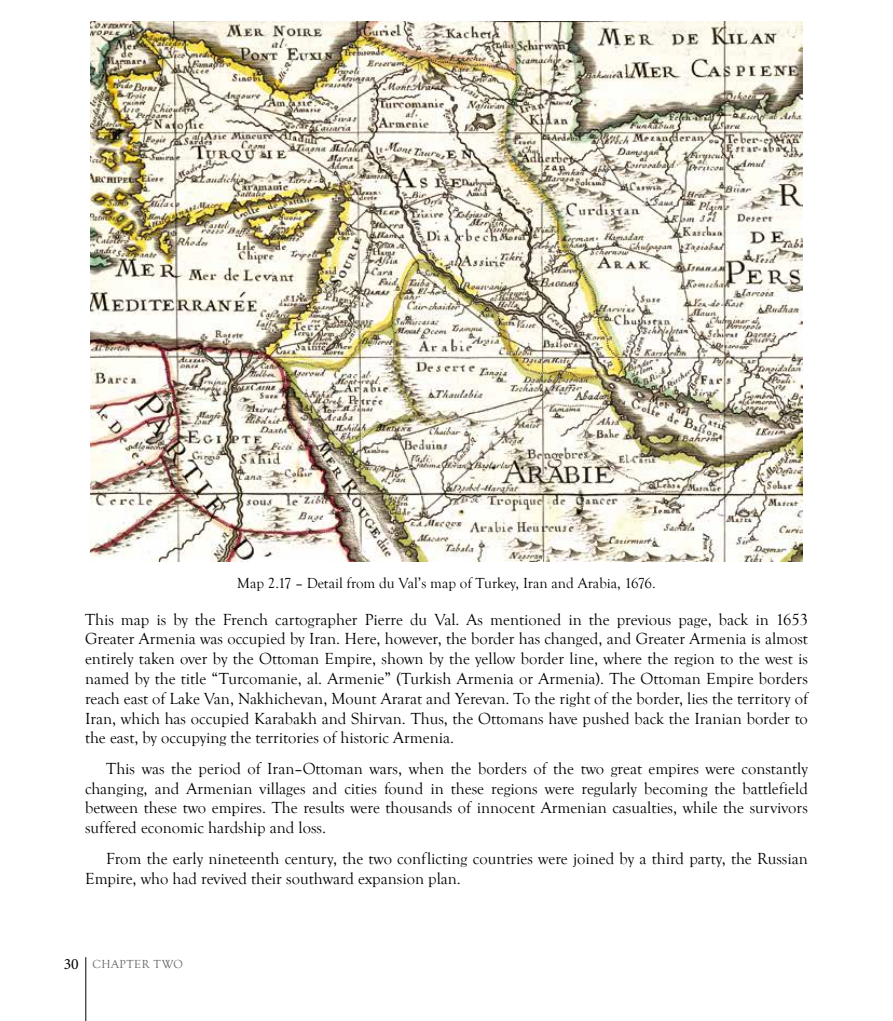
<style>
.page{position:relative;width:893px;height:1021px;background:#fff}
.page>*{position:absolute;margin:0;border:0;box-sizing:border-box;transform-origin:0 0}
.t1{font:16.5px/19.8px "Goudy Old Style T";color:#000;text-align:justify}
.t2{font:15px "Goudy Old Style T";color:#000}
.t3{font:12px "Goudy Old Style T";letter-spacing:.04em;color:#646567}
.s1{font-family:"Minion Pro";font-size:15.75px;color:#000}
</style>
<div class="page">
<img style="left:90px;top:21px;width:713px;height:540px">
<hr style="left:85px;top:957px;width:1px;height:63px;background:#000">
<p class="t2" style="left:237px;top:574px;width:420px">Map 2.17 – Detail from du Val’s map of Turkey, Iran and Arabia, 1676.</p>
<p class="t1" style="left:85px;top:609px;width:724px">This map is by the French cartographer Pierre du Val. As mentioned in the previous page, back in 1653<br>Greater Armenia was occupied by Iran. Here, however, the border has changed, and Greater Armenia is almost entirely taken over by the Ottoman Empire, shown by the yellow border line, where the region to the west is named by the title “Turcomanie, al. Armenie” (Turkish Armenia or Armenia). The Ottoman Empire borders reach east of Lake Van, Nakhichevan, Mount Ararat and Yerevan. To the right of the border, lies the territory of Iran, which has occupied Karabakh and Shirvan. Thus, the Ottomans have pushed back the Iranian border to the east, by occupying the territories of historic Armenia.</p>
<p class="t1" style="left:85px;top:759px;width:724px;text-indent:21px">This was the period of Iran–Ottoman wars, when the borders of the two great empires were constantly changing, and Armenian villages and cities found in these regions were regularly becoming the battlefield between these two empires. The results were thousands of innocent Armenian casualties, while the survivors suffered economic hardship and loss.</p>
<p class="t1" style="left:85px;top:848px;width:724px;text-indent:21px">From the early nineteenth century, the two conflicting countries were joined by a third party, the Russian<br>Empire, who had revived their southward expansion plan.</p>
<p class="t3" style="left:64px;top:957px;width:121px"><span class="s1">30</span> CHAPTER TWO</p>
</div>
